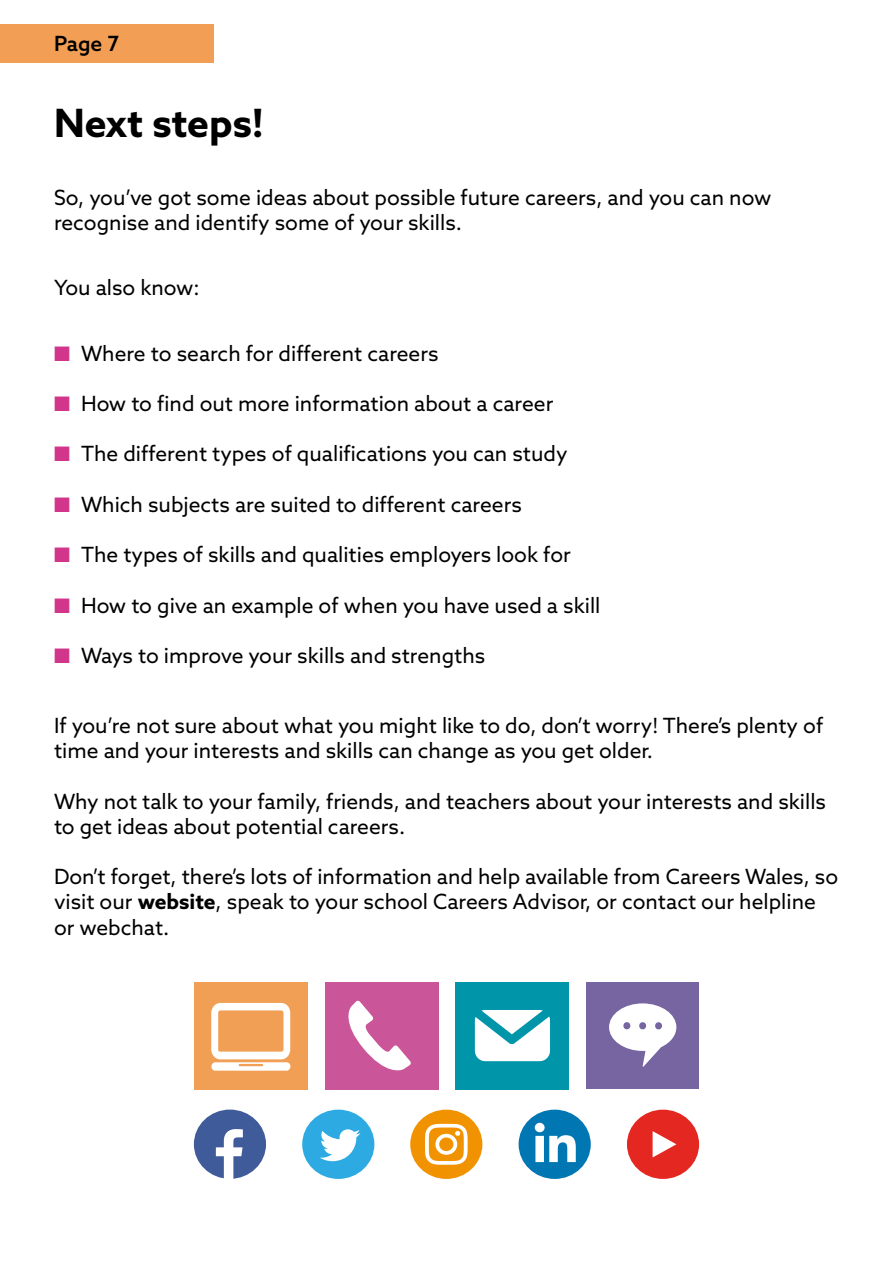
<style>
.page{position:relative;width:893px;height:1263px;background:#fff}
.page>*{position:absolute;margin:0;border:0;box-sizing:border-box;transform-origin:0 0}
.t1{font:700 39px "Azo Sans";color:#000}
.t2{font:21px/25.2px "Azo Sans";color:#000}
.t3{font:500 21px "Azo Sans";color:#000}
.s1{color:#d1368b}
.s2{font-weight:700}
</style>
<div class="page">
<div style="left:0;top:24px;width:214px;height:39px;background:#f29f55"></div>
<div style="left:325px;top:981px;width:114px;height:108px;background:#cb5599"></div>
<svg style="left:348px;top:1000px;width:63px;height:71px"></svg>
<div style="left:455px;top:981px;width:114px;height:108px;background:#0095a9"></div>
<svg style="left:475px;top:1010px;width:75px;height:51px"></svg>
<div style="left:194px;top:981px;width:114px;height:108px;background:#f09f54"></div>
<svg style="left:211px;top:1003px;width:79px;height:68px"></svg>
<div style="left:586px;top:981px;width:113px;height:107px;background:#7665a0"></div>
<svg style="left:609px;top:1003px;width:67px;height:64px"></svg>
<div style="left:194px;top:1109px;width:72px;height:70px;background:#3f5b9a;border-radius:50%"></div>
<svg style="left:216px;top:1129px;width:27px;height:50px"></svg>
<div style="left:302px;top:1110px;width:72px;height:69px;background:#2daae2;border-radius:50%"></div>
<svg style="left:320px;top:1129px;width:40px;height:32px"></svg>
<div style="left:519px;top:1110px;width:72px;height:69px;background:#0076b3;border-radius:50%"></div>
<svg style="left:535px;top:1123px;width:41px;height:39px"></svg>
<div style="left:627px;top:1110px;width:72px;height:69px;background:#e52721;border-radius:50%"></div>
<svg style="left:653px;top:1131px;width:23px;height:26px"></svg>
<div style="left:410px;top:1110px;width:72px;height:69px;background:#f19201;border-radius:50%"></div>
<svg style="left:425px;top:1124px;width:43px;height:41px"></svg>
<p class="t3" style="left:54px;top:29px;width:67px">Page 7</p>
<h1 class="t1" style="left:54px;top:97px;width:211px">Next steps!</h1>
<p class="t2" style="left:54px;top:185px;width:719px">So, you’ve got some ideas about possible future careers, and you can now recognise and identify some of your skills.</p>
<p class="t2" style="left:54px;top:275px;width:147px">You also know:</p>
<p class="t2" style="left:54px;top:340px;width:386px"><span class="s1">■</span> Where to search for different careers</p>
<p class="t2" style="left:54px;top:391px;width:501px"><span class="s1">■</span> How to find out more information about a career</p>
<p class="t2" style="left:54px;top:441px;width:515px"><span class="s1">■</span> The different types of qualifications you can study</p>
<p class="t2" style="left:54px;top:491px;width:469px"><span class="s1">■</span> Which subjects are suited to different careers</p>
<p class="t2" style="left:54px;top:542px;width:518px"><span class="s1">■</span> The types of skills and qualities employers look for</p>
<p class="t2" style="left:54px;top:592px;width:548px"><span class="s1">■</span> How to give an example of when you have used a skill</p>
<p class="t2" style="left:54px;top:643px;width:433px"><span class="s1">■</span> Ways to improve your skills and strengths</p>
<p class="t2" style="left:54px;top:713px;width:771px">If you’re not sure about what you might like to do, don’t worry! There’s plenty of time and your interests and skills can change as you get older.</p>
<p class="t2" style="left:54px;top:788px;width:773px">Why not talk to your family, friends, and teachers about your interests and skills to get ideas about potential careers.</p>
<p class="t2" style="left:54px;top:864px;width:786px">Don’t forget, there’s lots of information and help available from Careers Wales, so visit our <span class="s2">website</span>, speak to your school Careers Advisor, or contact our helpline or webchat.</p>
</div>
